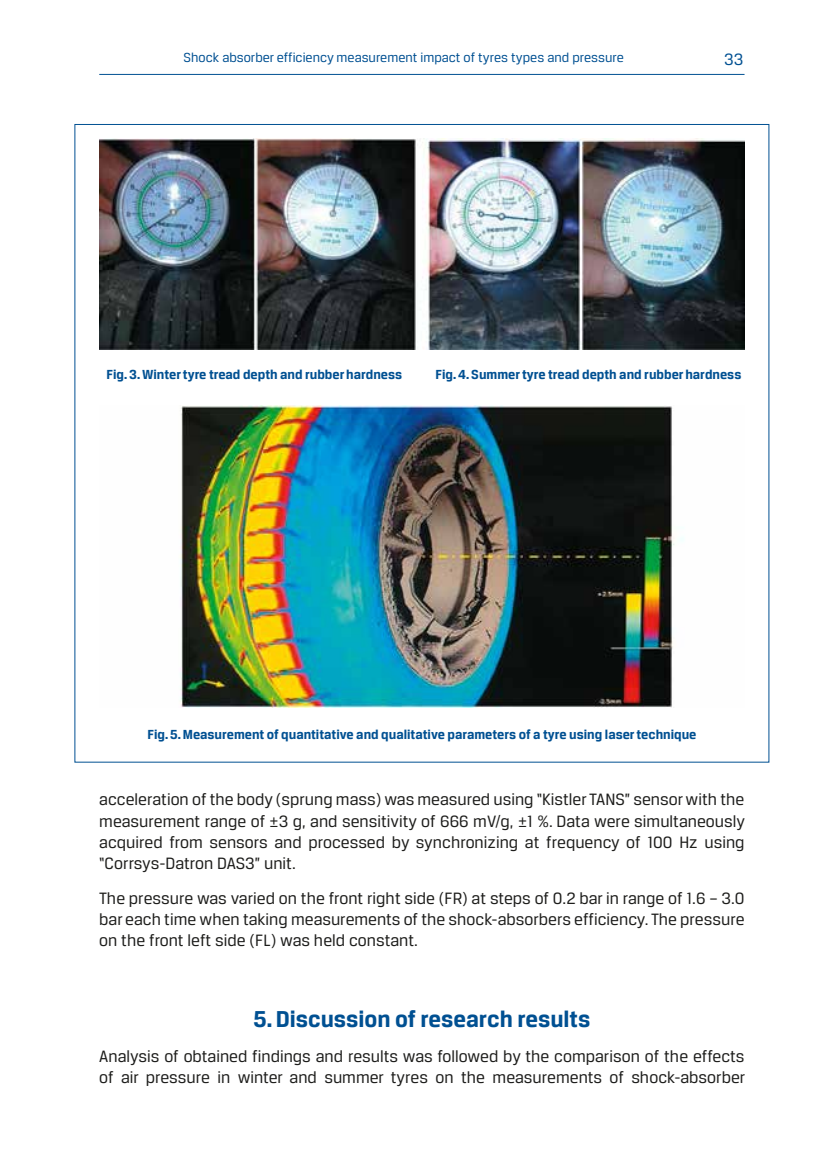
<style>
.page{position:relative;width:819px;height:1161px;background:#fff}
.page>*{position:absolute;margin:0;border:0;box-sizing:border-box;transform-origin:0 0}
.rozdzial_maly_ang{font:700 24.5px "Breuer Text";color:#005092}
.podstawowy_ang{font:17.5px/21px "Breuer Text";color:#1d1d1b;text-align:justify}
.t1{font:17.5px "Breuer Text";color:#005092}
.podst_ang{font:700 14px "Breuer Text";color:#005092}
.t2{font:14px "Breuer Text";color:#005092}
</style>
<div class="page">
<hr style="left:99px;top:74px;width:645px;height:1px;background:#005092">
<img style="left:180px;top:405px;width:503px;height:302px">
<img style="left:99px;top:139px;width:645px;height:210px">
<p class="t2" style="left:184px;top:50px;width:441px">Shock absorber efficiency measurement impact of tyres types and pressure</p>
<p class="t1" style="left:724px;top:50px;width:21px">33</p>
<p class="podst_ang" style="left:107px;top:366px;width:297px">Fig. 3. Winter tyre tread depth and rubber hardness</p>
<p class="podst_ang" style="left:435px;top:366px;width:307px">Fig. 4. Summer tyre tread depth and rubber hardness</p>
<p class="podst_ang" style="left:147px;top:727px;width:550px">Fig. 5. Measurement of quantitative and qualitative parameters of a tyre using laser technique</p>
<p class="podstawowy_ang" style="left:99px;top:789px;width:647px">acceleration of the body (sprung mass) was measured using “Kistler TANS” sensor with the measurement range of ±3 g, and sensitivity of 666 mV/g, ±1 %. Data were simultaneously acquired from sensors and processed by synchronizing at frequency of 100 Hz using “Corrsys-Datron DAS3” unit.</p>
<p class="podstawowy_ang" style="left:99px;top:888px;width:646px">The pressure was varied on the front right side (FR) at steps of 0.2 bar in range of 1.6 – 3.0 bar each time when taking measurements of the shock-absorbers efficiency. The pressure on the front left side (FL) was held constant.</p>
<p class="rozdzial_maly_ang" style="left:253px;top:1005px;width:338px">5. Discussion of research results</p>
<p class="podstawowy_ang" style="left:99px;top:1046px;width:647px">Analysis of obtained findings and results was followed by the comparison of the effects of air pressure in winter and summer tyres on the measurements of shock-absorber</p>
</div>
